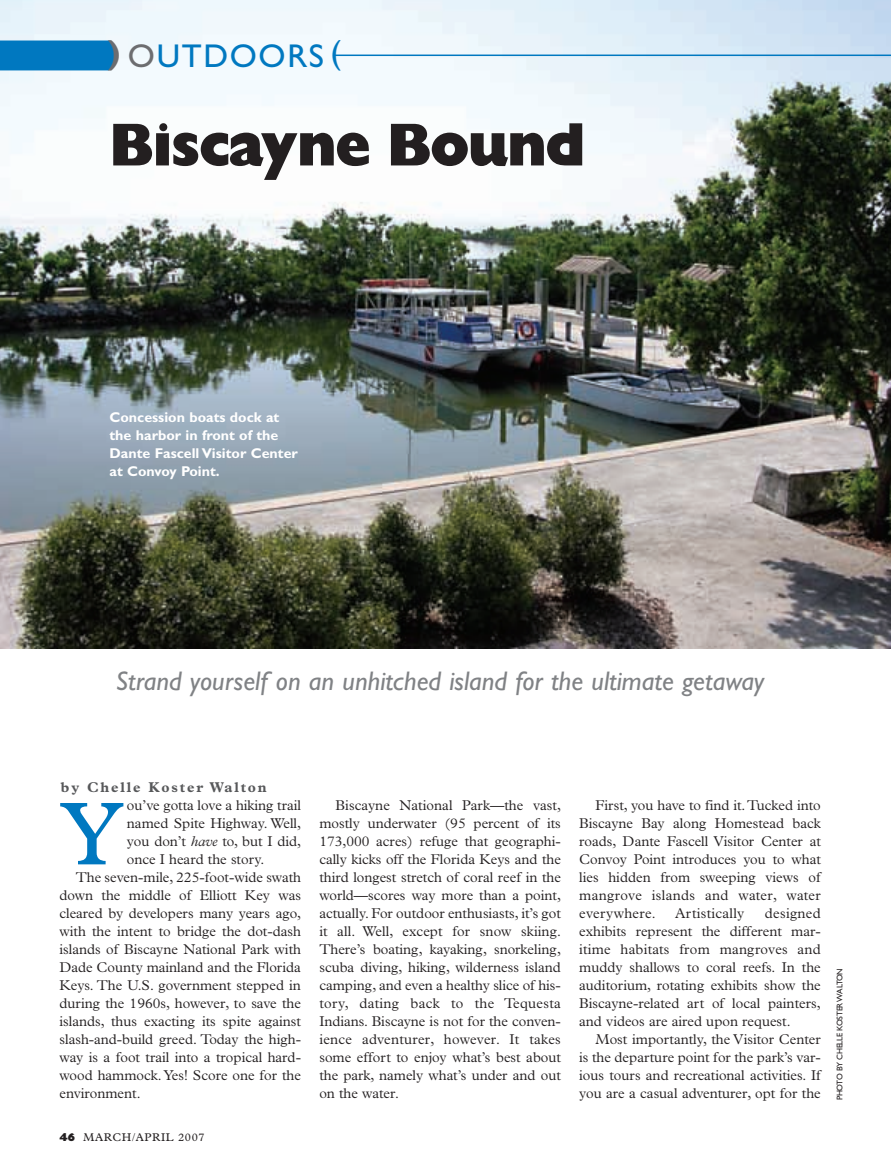
<style>
.page{position:relative;width:891px;height:1175px;background:#fff}
.page>*{position:absolute;margin:0;border:0;box-sizing:border-box;transform-origin:0 0}
.t1{font:90px "Plantin";color:#0078c0}
.t2{font:60px "Gill Sans Extra Bold Display";letter-spacing:-.025em;color:#231f20}
.t3{font:33px "Gill Sans";letter-spacing:.05em;color:#0078c0}
.t4{font:italic 27px "Gill Sans";color:#808285}
.t5{font:300 14.25px/18px "Plantin";color:#231f20;text-align:justify}
.t6{font:700 14.25px/18px "Gill Sans";color:#fff}
.t7{font:700 14.25px "Plantin";letter-spacing:.13em;color:#57585a}
.t8{font:300 14.25px "Plantin";letter-spacing:.02em;color:#231f20}
.t9{font:11.25px "Plantin";letter-spacing:.055em;color:#231f20}
.t10{font:8.25px "Gill Sans";letter-spacing:-.025em;color:#231f20}
.s1{font-weight:700;color:#6c6d70}
.s2{color:#6c6d70}
.s3{font-style:italic}
.s4{font-family:"Gill Sans Extra Bold Display"}
</style>
<div class="page">
<img style="left:0;top:0;width:891px;height:649px">
<h3 class="t3" style="left:108px;top:44px;width:235px"><span class="s1">)</span> <span class="s2">O</span>UTDOORS (</h3>
<h2 class="t2" style="left:110px;top:123px;width:477px">Biscayne Bound</h2>
<p class="t6" style="left:110px;top:410px;width:190px">Concession boats dock at the harbor in front of the<br>Dante Fascell Visitor Center at Convoy Point.</p>
<h3 class="t4" style="left:116px;top:671px;width:650px">Strand yourself on an unhitched island for the ultimate getaway</h3>
<p class="t7" style="left:61px;top:782px;width:207px">by Chelle Koster Walton</p>
<h1 class="t1" style="left:59px;top:801px;width:66px">Y</h1>
<p class="t5" style="left:127px;top:797px;width:176px">ou’ve gotta love a hiking trail</p>
<p class="t5" style="left:127px;top:815px;width:176px">named Spite Highway. Well,</p>
<p class="t5" style="left:127px;top:833px;width:176px">you don’t <span class="s3">have</span> to, but I did,</p>
<p class="t5" style="left:127px;top:851px;width:139px">once I heard the story.</p>
<p class="t5" style="left:76px;top:869px;width:227px">The seven-mile, 225-foot-wide swath</p>
<p class="t5" style="left:59px;top:887px;width:243px">down the middle of Elliott Key was</p>
<p class="t5" style="left:59px;top:905px;width:243px">cleared by developers many years ago,</p>
<p class="t5" style="left:59px;top:923px;width:243px">with the intent to bridge the dot-dash</p>
<p class="t5" style="left:59px;top:941px;width:243px">islands of Biscayne National Park with</p>
<p class="t5" style="left:59px;top:959px;width:243px">Dade County mainland and the Florida</p>
<p class="t5" style="left:59px;top:977px;width:243px">Keys. The U.S. government stepped in</p>
<p class="t5" style="left:59px;top:995px;width:243px">during the 1960s, however, to save the</p>
<p class="t5" style="left:59px;top:1013px;width:243px">islands, thus exacting its spite against</p>
<p class="t5" style="left:59px;top:1031px;width:243px">slash-and-build greed. Today the high-</p>
<p class="t5" style="left:59px;top:1049px;width:243px">way is a foot trail into a tropical hard-</p>
<p class="t5" style="left:59px;top:1067px;width:243px">wood hammock. Yes! Score one for the</p>
<p class="t5" style="left:59px;top:1085px;width:83px">environment.</p>
<p class="t9" style="left:59px;top:1132px;width:147px"><span class="s4">46</span> MARCH/APRIL 2007</p>
<p class="t5" style="left:319px;top:797px;width:243px;text-indent:16px">Biscayne National Park—the vast, mostly underwater (95 percent of its 173,000 acres) refuge that geographi&shy;cally kicks off the Florida Keys and the third longest stretch of coral reef in the world—scores way more than a point, actually. For outdoor enthusiasts, it’s got it all. Well, except for snow skiing.<br>There’s boating, kayaking, snorkeling, scuba diving, hiking, wilderness island camping, and even a healthy slice of his&shy;tory, dating back to the Tequesta Indians. Biscayne is not for the conven&shy;ience adventurer, however. It takes some effort to enjoy what’s best about the park, namely what’s under and out on the water.</p>
<p class="t5" style="left:579px;top:797px;width:243px;text-indent:16px">First, you have to find it.Tucked into Biscayne Bay along Homestead back roads, Dante Fascell Visitor Center at Convoy Point introduces you to what lies hidden from sweeping views of mangrove islands and water, water everywhere.</p>
<p class="t5" style="left:579px;top:905px;width:243px;text-indent:186px">designed exhibits represent the different mar&shy;itime habitats from mangroves and muddy shallows to coral reefs. In the auditorium, rotating exhibits show the Biscayne-related art of local painters, and videos are aired upon request.</p>
<p class="t5" style="left:579px;top:1031px;width:243px;text-indent:16px">Most importantly, the Visitor Center is the departure point for the park’s var&shy;ious tours and recreational activities. If you are a casual adventurer, opt for the</p>
<p class="t8" style="left:675px;top:908px;width:71px">Artistically</p>
<p class="t10" style="left:837px;top:1100px;width:134px;rotate:-90deg">PHOTO BY CHELLE KOSTER WALTON</p>
</div>
